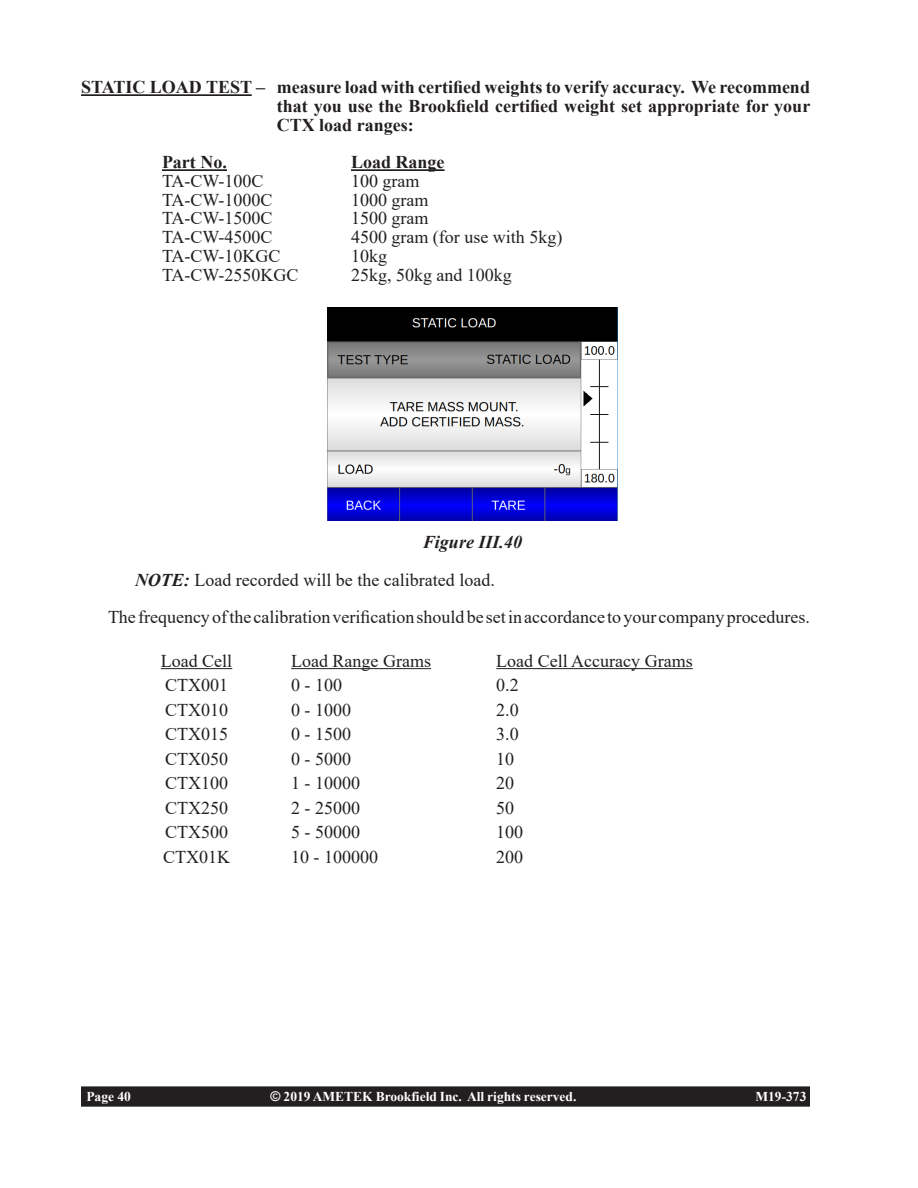
<style>
.page{position:relative;width:918px;height:1188px;background:#fff}
.page>*{position:absolute;margin:0;border:0;box-sizing:border-box;transform-origin:0 0}
.Cindi_Notes{font:18px "Times New Roman";color:#231f20}
.t1{font:700 18px/18.8px "Times New Roman";color:#231f20;text-align:justify}
.Figures{font:italic 700 18px "Times New Roman";color:#231f20}
.t2{font:700 13.5px "Times New Roman";color:#fff}
.s1{font-weight:700;font-style:italic}
.s2{font-family:"Arial"}
</style>
<div class="page">
<div style="left:82px;top:1087px;width:727px;height:19px;background:#231f20"></div>
<div style="left:81px;top:1086px;width:729px;height:21px;border:2px solid #231f20"></div>
<hr style="left:81px;top:94px;width:171px;height:2px;background:#231f20">
<hr style="left:162px;top:169px;width:65px;height:2px;background:#231f20">
<hr style="left:351px;top:169px;width:94px;height:2px;background:#231f20">
<img style="left:327px;top:307px;width:291px;height:214px">
<hr style="left:161px;top:668px;width:71px;height:1px;background:#231f20">
<hr style="left:291px;top:668px;width:140px;height:1px;background:#231f20">
<hr style="left:496px;top:668px;width:197px;height:1px;background:#231f20">
<p class="t1" style="left:277px;top:77px;width:535px;text-indent:-196px">STATIC LOAD TEST – measure load with certified weights to verify accuracy. We recommend that you use the Brookfield certified weight set appropriate for your CTX load ranges:</p>
<p class="t1" style="left:162px;top:152px;width:66px">Part No.</p>
<p class="t1" style="left:351px;top:152px;width:95px">Load Range</p>
<p class="Cindi_Notes" style="left:162px;top:168px;width:103px">TA-CW-100C</p>
<p class="Cindi_Notes" style="left:351px;top:168px;width:70px">100 gram</p>
<p class="Cindi_Notes" style="left:162px;top:187px;width:112px">TA-CW-1000C</p>
<p class="Cindi_Notes" style="left:351px;top:187px;width:79px">1000 gram</p>
<p class="Cindi_Notes" style="left:162px;top:206px;width:112px">TA-CW-1500C</p>
<p class="Cindi_Notes" style="left:351px;top:206px;width:79px">1500 gram</p>
<p class="Cindi_Notes" style="left:162px;top:224px;width:112px">TA-CW-4500C</p>
<p class="Cindi_Notes" style="left:351px;top:224px;width:213px">4500 gram (for use with 5kg)</p>
<p class="Cindi_Notes" style="left:162px;top:243px;width:120px">TA-CW-10KGC</p>
<p class="Cindi_Notes" style="left:351px;top:243px;width:37px">10kg</p>
<p class="Cindi_Notes" style="left:162px;top:262px;width:138px">TA-CW-2550KGC</p>
<p class="Cindi_Notes" style="left:351px;top:262px;width:162px">25kg, 50kg and 100kg</p>
<p class="Figures" style="left:423px;top:529px;width:101px">Figure III.40</p>
<p class="Cindi_Notes" style="left:135px;top:567px;width:361px"><span class="s1">NOTE:</span> Load recorded will be the calibrated load.</p>
<p class="Cindi_Notes" style="left:108px;top:605px;width:703px">The frequencyofthe calibrationverificationshouldbe setinaccordance toyour companyprocedures.</p>
<p class="Cindi_Notes" style="left:161px;top:648px;width:73px">Load Cell</p>
<p class="Cindi_Notes" style="left:291px;top:648px;width:141px">Load Range Grams</p>
<p class="Cindi_Notes" style="left:496px;top:648px;width:198px">Load Cell Accuracy Grams</p>
<p class="Cindi_Notes" style="left:165px;top:672px;width:65px">CTX001</p>
<p class="Cindi_Notes" style="left:291px;top:672px;width:52px">0 - 100</p>
<p class="Cindi_Notes" style="left:496px;top:672px;width:24px">0.2</p>
<p class="Cindi_Notes" style="left:165px;top:697px;width:65px">CTX010</p>
<p class="Cindi_Notes" style="left:291px;top:697px;width:61px">0 - 1000</p>
<p class="Cindi_Notes" style="left:496px;top:697px;width:24px">2.0</p>
<p class="Cindi_Notes" style="left:165px;top:721px;width:65px">CTX015</p>
<p class="Cindi_Notes" style="left:291px;top:721px;width:61px">0 - 1500</p>
<p class="Cindi_Notes" style="left:496px;top:721px;width:24px">3.0</p>
<p class="Cindi_Notes" style="left:165px;top:746px;width:65px">CTX050</p>
<p class="Cindi_Notes" style="left:291px;top:746px;width:61px">0 - 5000</p>
<p class="Cindi_Notes" style="left:496px;top:746px;width:19px">10</p>
<p class="Cindi_Notes" style="left:165px;top:770px;width:65px">CTX100</p>
<p class="Cindi_Notes" style="left:291px;top:770px;width:70px">1 - 10000</p>
<p class="Cindi_Notes" style="left:496px;top:770px;width:19px">20</p>
<p class="Cindi_Notes" style="left:165px;top:795px;width:65px">CTX250</p>
<p class="Cindi_Notes" style="left:291px;top:795px;width:70px">2 - 25000</p>
<p class="Cindi_Notes" style="left:496px;top:795px;width:19px">50</p>
<p class="Cindi_Notes" style="left:165px;top:819px;width:65px">CTX500</p>
<p class="Cindi_Notes" style="left:291px;top:819px;width:70px">5 - 50000</p>
<p class="Cindi_Notes" style="left:496px;top:819px;width:28px">100</p>
<p class="Cindi_Notes" style="left:163px;top:844px;width:68px">CTX01K</p>
<p class="Cindi_Notes" style="left:291px;top:844px;width:88px">10 - 100000</p>
<p class="Cindi_Notes" style="left:496px;top:844px;width:28px">200</p>
<p class="t2" style="left:86px;top:1087px;width:46px">Page 40</p>
<p class="t2" style="left:270px;top:1087px;width:308px"><span class="s2">©</span> 2019 AMETEK Brookfield Inc. All rights reserved.</p>
<p class="t2" style="left:755px;top:1087px;width:52px">M19-373</p>
</div>
